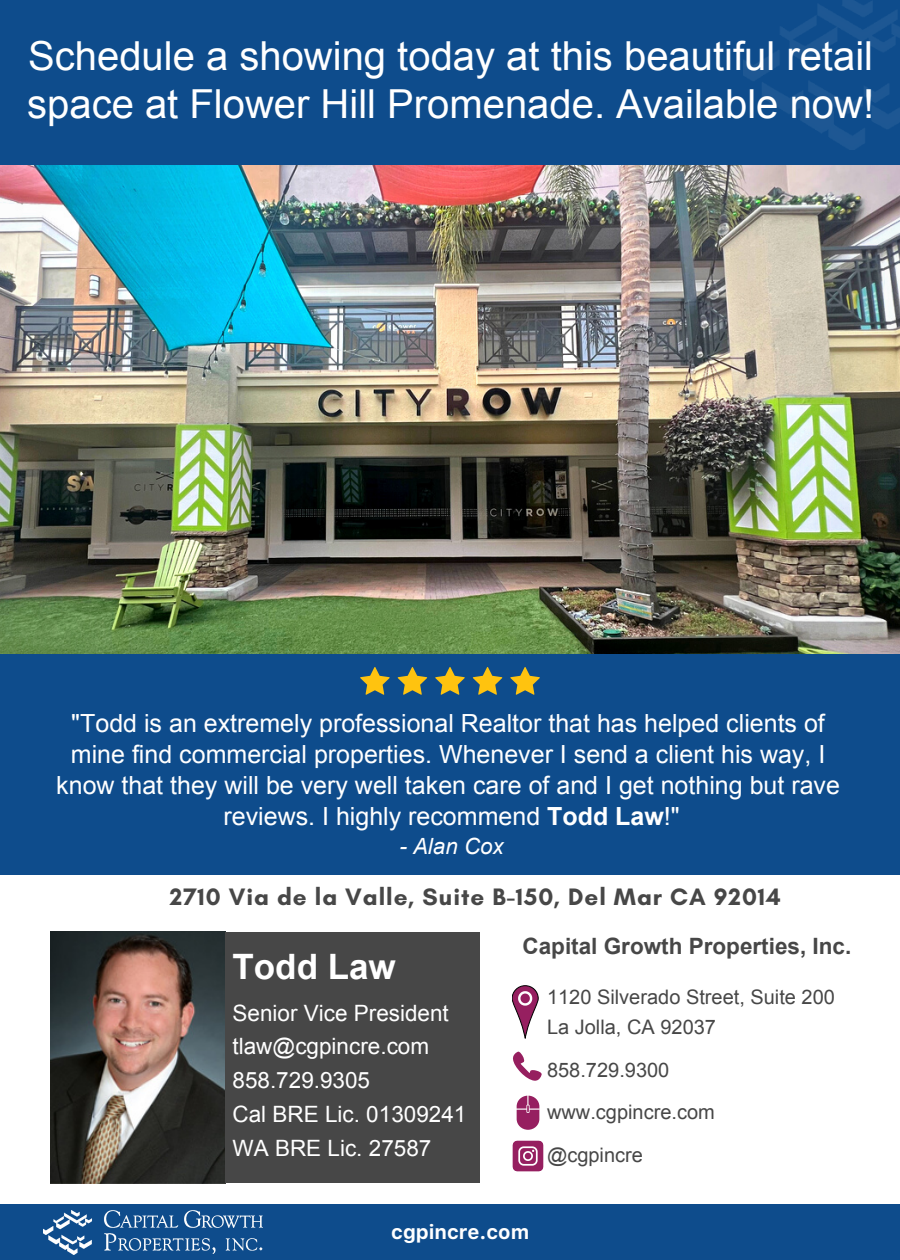
<style>
.page{position:relative;width:900px;height:1260px;background:#fff}
.page>*{position:absolute;margin:0;border:0;box-sizing:border-box;transform-origin:0 0}
.t1{font:40px/48px "Arial";color:#fff}
.t2{font:700 35px "Arial";color:#fff}
.t3{font:25px/31.2px "Arial";color:#fff;text-align:center}
.t4{font:700 24.25px "Glacial Indifference";letter-spacing:.04em;color:#474747}
.t5{font:22.5px/33.8px "Arial";color:#fff}
.t6{font:700 22.5px "Arial";color:#474747}
.t7{font:italic 22.25px "Arial";color:#fff}
.t8{font:20px/42.5px "Arial";color:#474747}
.t9{font:700 20px "Galvji";color:#fff}
.s1{font-weight:700}
.s2{font-style:inherit}
</style>
<div class="page">
<img style="left:0;top:164px;width:900px;height:491px">
<img style="left:51px;top:932px;width:174px;height:251px">
<div style="left:225px;top:932px;width:254px;height:250px;background:#474747"></div>
<svg style="left:512px;top:986px;width:26px;height:52px"></svg>
<svg style="left:513px;top:1052px;width:29px;height:29px"></svg>
<svg style="left:517px;top:1096px;width:22px;height:34px"></svg>
<div style="left:0;top:0;width:900px;height:164px;background:#0e4c8c"></div>
<div style="left:0;top:655px;width:900px;height:220px;background:#0e4c8c"></div>
<img style="left:743px;top:0;width:157px;height:150px">
<svg style="left:360px;top:667px;width:180px;height:28px"></svg>
<svg style="left:513px;top:1141px;width:30px;height:30px"></svg>
<div style="left:0;top:1204px;width:900px;height:56px;background:#0e4c8c"></div>
<img style="left:44px;top:1210px;width:218px;height:45px">
<p class="t1" style="left:27px;top:33px;width:848px">Schedule a showing today at this beautiful retail space at Flower Hill Promenade. Available now!</p>
<p class="t3" style="left:56px;top:708px;width:785px">"Todd is an extremely professional Realtor that has helped clients of mine find commercial properties. Whenever I send a client his way, I know that they will be very well taken care of and I get nothing but rave reviews. I highly recommend <span class="s1">Todd Law</span>!"</p>
<p class="t7" style="left:399px;top:832px;width:106px">- Alan Cox</p>
<p class="t4" style="left:170px;top:882px;width:612px">2710 Via de la Valle, Suite B-150, Del Mar CA 92014</p>
<p class="t2" style="left:233px;top:943px;width:165px">Todd Law</p>
<p class="t5" style="left:233px;top:996px;width:235px">Senior Vice President tlaw@cgpincre.com<br>858.729.9305<br>Cal BRE Lic. 01309241<br>WA BRE Lic. 2<span class="s2">7587</span></p>
<p class="t6" style="left:522px;top:932px;width:330px">Capital Growth Properties, Inc.</p>
<p class="t8" style="left:547px;top:982px;width:289px;line-height:30px">1120 Silverado Street, Suite 200<br>La Jolla, CA 92037</p>
<p class="t8" style="left:547px;top:1049px;width:169px">858.729.9300 www.cgpincre.com @cgpincre</p>
<p class="t9" style="left:391px;top:1220px;width:139px">cgpincre.com</p>
</div>
